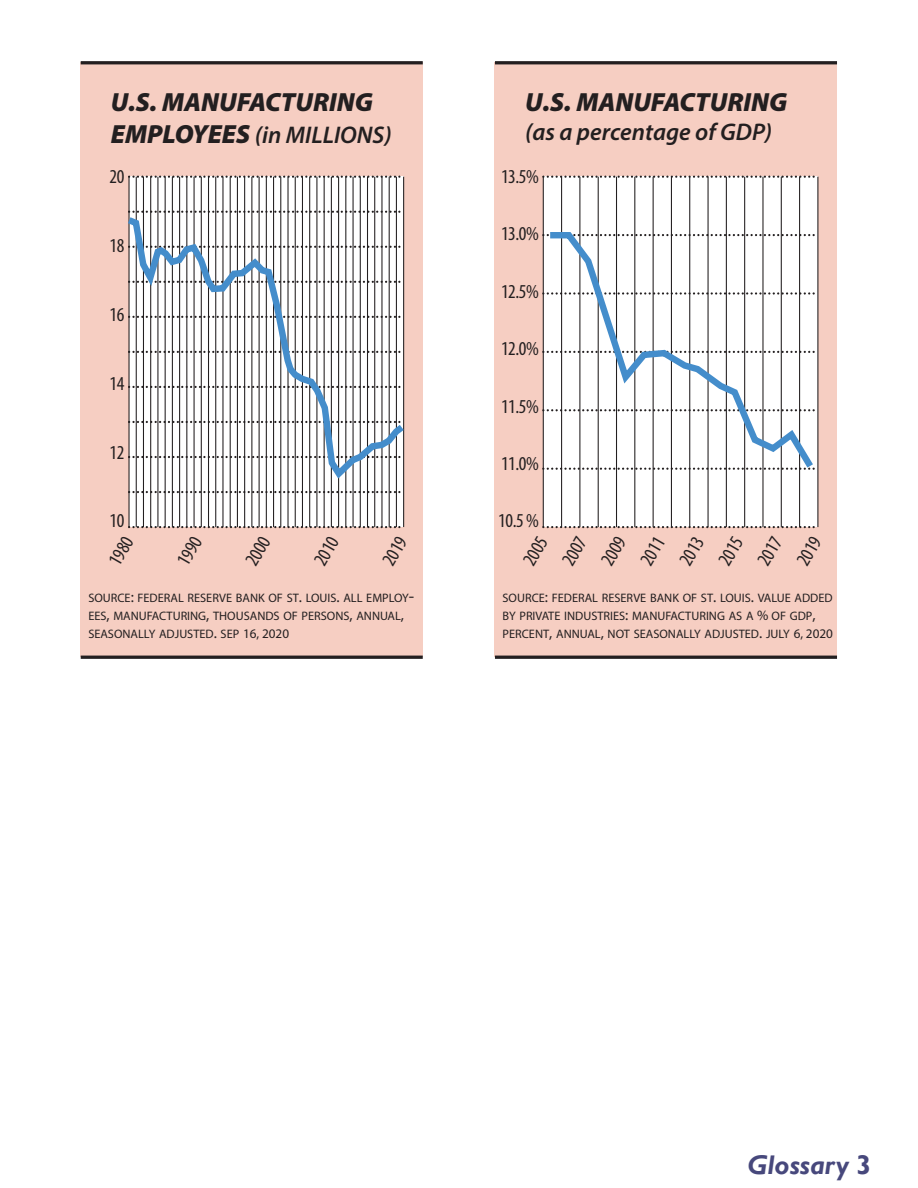
<style>
.page{position:relative;width:918px;height:1188px;background:#fff}
.page>*{position:absolute;margin:0;border:0;box-sizing:border-box;transform-origin:0 0}
.t1{font:italic 700 27px "Gill Sans";color:#47487c}
.t2{font:italic 900 26.4px "Myriad Pro";color:#231f20}
.t3{font:italic 600 24.15px "Myriad Pro";color:#231f20}
.t4{font:condensed 19.8px "Myriad Pro";letter-spacing:-.02em;color:#231f20}
.t5{font:12.3px/17.5px "Myriad Pro";color:#231f20}
.s1{font-weight:900;font-size:26.4px}
.s2{font-size:15.3px}
.s3{font-size:17.55px}
.s4{font-size:13.2px}
.s5{font-size:14.25px}
.s6{font-style:normal}
</style>
<div class="page">
<div style="left:81px;top:62px;width:342px;height:595px;background:#f6cec2"></div>
<div style="left:129px;top:177px;width:275px;height:350px;background:#fff"></div>
<hr style="left:403px;top:177px;width:1px;height:350px;background:#231f20">
<hr style="left:396px;top:177px;width:1px;height:350px;background:#231f20">
<hr style="left:389px;top:177px;width:1px;height:350px;background:#231f20">
<hr style="left:381px;top:177px;width:2px;height:350px;background:#231f20">
<hr style="left:374px;top:177px;width:1px;height:350px;background:#231f20">
<hr style="left:367px;top:177px;width:1px;height:350px;background:#231f20">
<hr style="left:360px;top:177px;width:1px;height:350px;background:#231f20">
<hr style="left:353px;top:177px;width:1px;height:350px;background:#231f20">
<hr style="left:345px;top:177px;width:1px;height:350px;background:#231f20">
<hr style="left:338px;top:177px;width:1px;height:350px;background:#231f20">
<hr style="left:331px;top:177px;width:1px;height:350px;background:#231f20">
<hr style="left:324px;top:177px;width:1px;height:350px;background:#231f20">
<hr style="left:316px;top:177px;width:1px;height:350px;background:#231f20">
<hr style="left:309px;top:177px;width:1px;height:350px;background:#231f20">
<hr style="left:302px;top:177px;width:1px;height:350px;background:#231f20">
<hr style="left:295px;top:177px;width:1px;height:350px;background:#231f20">
<hr style="left:287px;top:177px;width:2px;height:350px;background:#231f20">
<hr style="left:280px;top:177px;width:1px;height:350px;background:#231f20">
<hr style="left:273px;top:177px;width:1px;height:350px;background:#231f20">
<hr style="left:266px;top:177px;width:1px;height:350px;background:#231f20">
<hr style="left:259px;top:177px;width:1px;height:350px;background:#231f20">
<hr style="left:251px;top:177px;width:1px;height:350px;background:#231f20">
<hr style="left:244px;top:177px;width:1px;height:350px;background:#231f20">
<hr style="left:237px;top:177px;width:1px;height:350px;background:#231f20">
<hr style="left:230px;top:177px;width:1px;height:350px;background:#231f20">
<hr style="left:222px;top:177px;width:2px;height:350px;background:#231f20">
<hr style="left:215px;top:177px;width:1px;height:350px;background:#231f20">
<hr style="left:208px;top:177px;width:1px;height:350px;background:#231f20">
<hr style="left:201px;top:177px;width:1px;height:350px;background:#231f20">
<hr style="left:194px;top:177px;width:1px;height:350px;background:#231f20">
<hr style="left:186px;top:177px;width:1px;height:350px;background:#231f20">
<hr style="left:179px;top:177px;width:1px;height:350px;background:#231f20">
<hr style="left:172px;top:177px;width:1px;height:350px;background:#231f20">
<hr style="left:165px;top:177px;width:1px;height:350px;background:#231f20">
<hr style="left:157px;top:177px;width:1px;height:350px;background:#231f20">
<hr style="left:150px;top:177px;width:1px;height:350px;background:#231f20">
<hr style="left:143px;top:177px;width:1px;height:350px;background:#231f20">
<hr style="left:136px;top:177px;width:1px;height:350px;background:#231f20">
<hr style="left:128px;top:177px;width:2px;height:350px;background:#231f20">
<svg style="left:129px;top:176px;width:275px;height:2px"></svg>
<svg style="left:130px;top:211px;width:274px;height:1px"></svg>
<svg style="left:130px;top:491px;width:274px;height:2px"></svg>
<svg style="left:129px;top:526px;width:275px;height:2px"></svg>
<svg style="left:128px;top:212px;width:277px;height:272px"></svg>
<hr style="left:81px;top:61px;width:342px;height:3px;background:#231f20">
<hr style="left:81px;top:656px;width:342px;height:3px;background:#231f20">
<div style="left:495px;top:62px;width:342px;height:595px;background:#f6cec2"></div>
<div style="left:543px;top:177px;width:275px;height:350px;background:#fff"></div>
<hr style="left:817px;top:177px;width:1px;height:350px;background:#231f20">
<hr style="left:799px;top:177px;width:1px;height:350px;background:#231f20">
<hr style="left:781px;top:177px;width:1px;height:350px;background:#231f20">
<hr style="left:762px;top:177px;width:2px;height:350px;background:#231f20">
<hr style="left:744px;top:177px;width:1px;height:350px;background:#231f20">
<hr style="left:726px;top:177px;width:1px;height:350px;background:#231f20">
<hr style="left:708px;top:177px;width:1px;height:350px;background:#231f20">
<hr style="left:689px;top:177px;width:1px;height:350px;background:#231f20">
<hr style="left:671px;top:177px;width:1px;height:350px;background:#231f20">
<hr style="left:653px;top:177px;width:1px;height:350px;background:#231f20">
<hr style="left:634px;top:177px;width:1px;height:350px;background:#231f20">
<hr style="left:616px;top:177px;width:1px;height:350px;background:#231f20">
<hr style="left:598px;top:177px;width:1px;height:350px;background:#231f20">
<hr style="left:579px;top:177px;width:1px;height:350px;background:#231f20">
<hr style="left:561px;top:177px;width:1px;height:350px;background:#231f20">
<hr style="left:543px;top:177px;width:1px;height:350px;background:#231f20">
<svg style="left:543px;top:176px;width:275px;height:2px"></svg>
<svg style="left:543px;top:526px;width:275px;height:2px"></svg>
<svg style="left:544px;top:229px;width:275px;height:246px"></svg>
<hr style="left:495px;top:61px;width:342px;height:3px;background:#231f20">
<hr style="left:495px;top:656px;width:342px;height:3px;background:#231f20">
<p class="t2" style="left:111px;top:88px;width:264px">U.S. MANUFACTURING</p>
<p class="t3" style="left:111px;top:119px;width:282px"><span class="s1">EMPLOYEES</span> (in MILLIONS)</p>
<p class="t4" style="left:109px;top:164px;width:17px">20</p>
<p class="t4" style="left:109px;top:233px;width:17px">18</p>
<p class="t4" style="left:109px;top:302px;width:17px">16</p>
<p class="t4" style="left:109px;top:371px;width:17px">14</p>
<p class="t4" style="left:109px;top:440px;width:17px">12</p>
<p class="t4" style="left:109px;top:509px;width:17px">10</p>
<p class="t4" style="left:103px;top:558px;width:32px;rotate:-60deg">1980</p>
<p class="t4" style="left:172px;top:558px;width:32px;rotate:-60deg">1990</p>
<p class="t4" style="left:240px;top:558px;width:32px;rotate:-60deg">2000</p>
<p class="t4" style="left:308px;top:558px;width:32px;rotate:-60deg">2010</p>
<p class="t4" style="left:377px;top:558px;width:32px;rotate:-60deg">2019</p>
<p class="t5" style="left:88px;top:589px;width:327px">SOURCE<span class="s2">:</span> FEDERAL RESERVE BANK OF ST<span class="s2">.</span> LOUIS<span class="s2">.</span> ALL EMPLOY<span class="s3">-<br></span>EES<span class="s2">,</span> MANUFACTURING<span class="s2">,</span> THOUSANDS OF PERSONS<span class="s2">,</span> ANNUAL<span class="s2">,<br></span>SEASONALLY ADJUSTED<span class="s2">.</span> SEP <span class="s4">16, 2020</span></p>
<p class="t2" style="left:525px;top:88px;width:264px">U.S. MANUFACTURING</p>
<p class="t3" style="left:525px;top:117px;width:248px">(as a percentage of GDP)</p>
<p class="t4" style="left:501px;top:164px;width:39px">13.5%</p>
<p class="t4" style="left:501px;top:222px;width:39px">13.0%</p>
<p class="t4" style="left:501px;top:279px;width:39px">12.5%</p>
<p class="t4" style="left:501px;top:337px;width:39px">12.0%</p>
<p class="t4" style="left:501px;top:394px;width:39px">11.5%</p>
<p class="t4" style="left:501px;top:451px;width:39px">11.0%</p>
<p class="t4" style="left:498px;top:509px;width:42px">10.5 %</p>
<p class="t4" style="left:517px;top:558px;width:32px;rotate:-60deg">2005</p>
<p class="t4" style="left:556px;top:558px;width:32px;rotate:-60deg">2007</p>
<p class="t4" style="left:596px;top:558px;width:32px;rotate:-60deg">2009</p>
<p class="t4" style="left:635px;top:558px;width:32px;rotate:-60deg">2011</p>
<p class="t4" style="left:674px;top:558px;width:32px;rotate:-60deg">2013</p>
<p class="t4" style="left:713px;top:558px;width:32px;rotate:-60deg">2015</p>
<p class="t4" style="left:752px;top:558px;width:32px;rotate:-60deg">2017</p>
<p class="t4" style="left:791px;top:558px;width:32px;rotate:-60deg">2019</p>
<p class="t5" style="left:503px;top:589px;width:332px">SOURCE<span class="s2">:</span> FEDERAL RESERVE BANK OF ST<span class="s2">.</span> LOUIS<span class="s2">.</span> VALUE ADDED<br>BY PRIVATE INDUSTRIES<span class="s2">:</span> MANUFACTURING AS A <span class="s5">%</span> OF GDP<span class="s2">,<br></span>PERCENT<span class="s2">,</span> ANNUAL<span class="s2">,</span> NOT SEASONALLY ADJUSTED<span class="s2">.</span> JULY <span class="s4">6, 2020</span></p>
<h1 class="t1" style="left:748px;top:1149px;width:125px">Glossary <span class="s6">3</span></h1>
</div>
